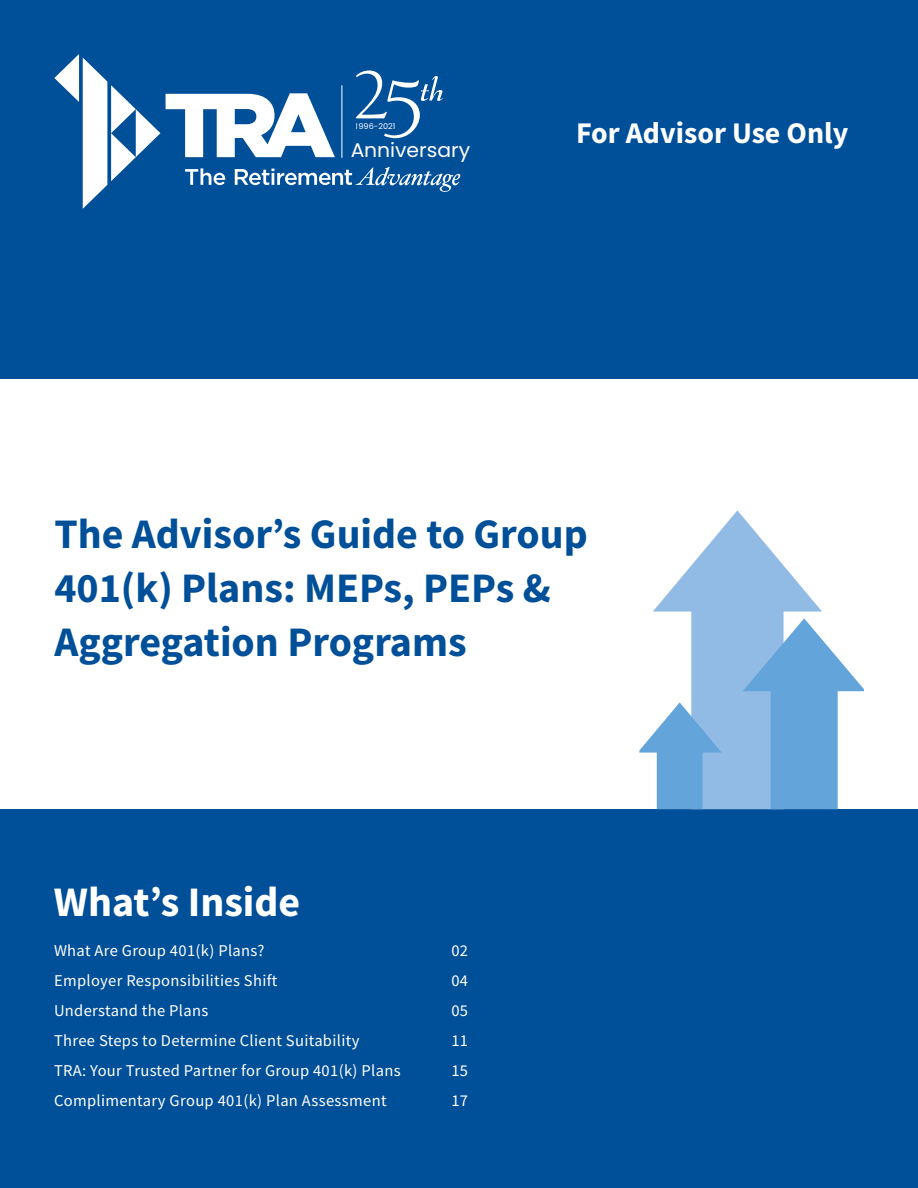
<style>
.page{position:relative;width:918px;height:1188px;background:#fff}
.page>*{position:absolute;margin:0;border:0;box-sizing:border-box;transform-origin:0 0}
.t1{font:700 42px/54px "Source Sans Pro";color:#004f99}
.t2{font:700 42px "Source Sans Pro";color:#fff}
.t3{font:700 30px "Source Sans Pro";color:#fff}
.t4{font:19.8px "Poppins";color:#fff}
.t5{font:16.5px/30px "Source Sans Pro";letter-spacing:.02em;color:#fff}
.t6{font:7.95px "Poppins";color:#fff}
</style>
<div class="page">
<div style="left:0;top:0;width:918px;height:379px;background:#004f99"></div>
<div style="left:0;top:809px;width:918px;height:379px;background:#004f99"></div>
<svg style="left:653px;top:510px;width:169px;height:299px;fill:#91bbe4"></svg>
<svg style="left:743px;top:618px;width:121px;height:191px"></svg>
<svg style="left:639px;top:702px;width:83px;height:107px"></svg>
<svg style="left:54px;top:54px;width:106px;height:155px"></svg>
<svg style="left:166px;top:93px;width:169px;height:64px"></svg>
<svg style="left:185px;top:168px;width:40px;height:17px"></svg>
<svg style="left:235px;top:167px;width:225px;height:25px"></svg>
<hr style="left:342px;top:86px;width:1px;height:71px;background:#fff">
<svg style="left:356px;top:71px;width:87px;height:67px"></svg>
<p class="t6" style="left:356px;top:121px;width:41px">1996-2021</p>
<p class="t4" style="left:350px;top:138px;width:121px">Anniversary</p>
<h2 class="t3" style="left:576px;top:112px;width:274px">For Advisor Use Only</h2>
<h1 class="t1" style="left:54px;top:507px;width:535px">The Advisor’s Guide to Group<br>401(k) Plans: MEPs, PEPs &amp;<br>Aggregation Programs</h1>
<h1 class="t2" style="left:54px;top:874px;width:248px">What’s Inside</h1>
<p class="t5" style="left:54px;top:936px;width:348px">What Are Group 401(k) Plans?<br>Employer Responsibilities Shift<br>Understand the Plans<br>Three Steps to Determine Client Suitability<br>TRA: Your Trusted Partner for Group 401(k) Plans Complimentary Group 401(k) Plan Assessment</p>
<p class="t5" style="left:451px;top:936px;width:18px;text-align:justify">02<br>04<br>05<br>11<br>15<br>17</p>
</div>
